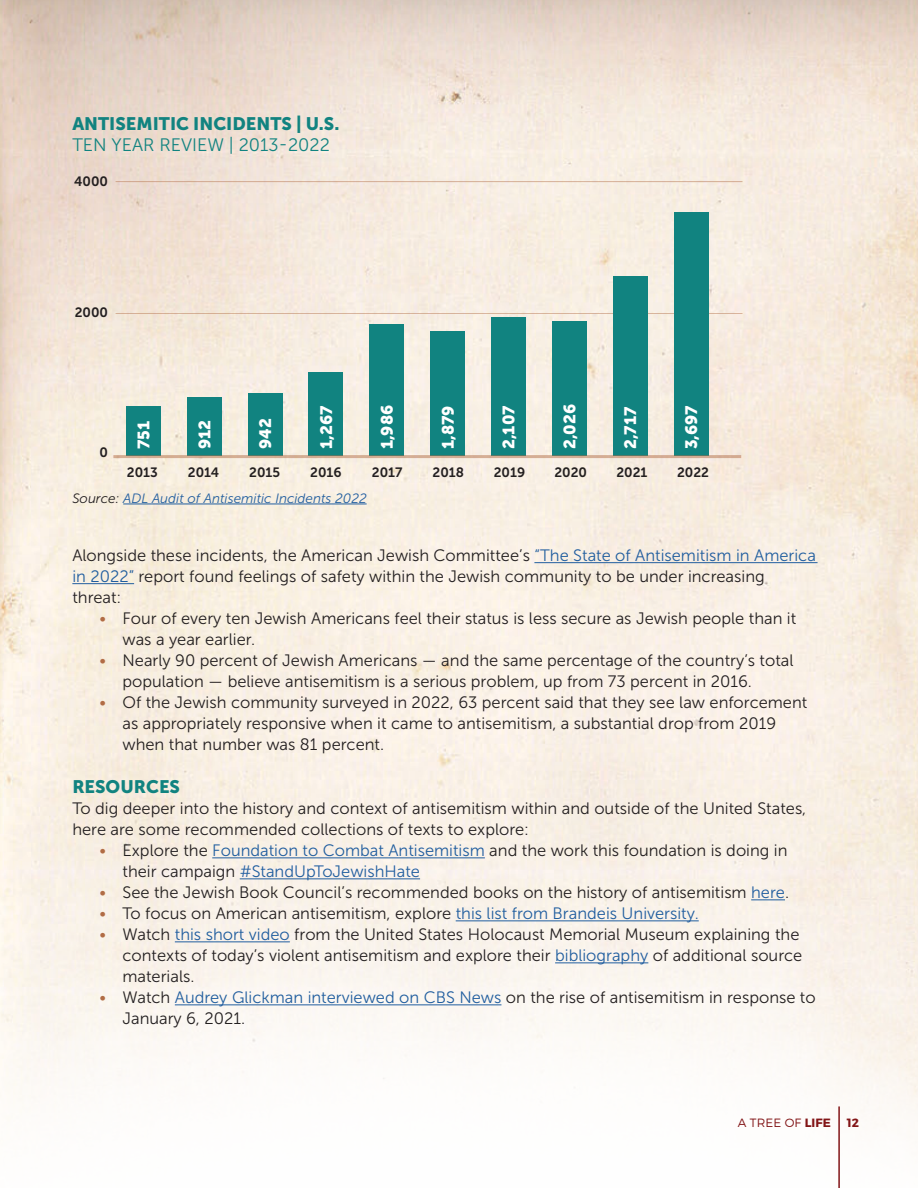
<style>
.page{position:relative;width:918px;height:1188px;background:#fff}
.page>*{position:absolute;margin:0;border:0;box-sizing:border-box;transform-origin:0 0}
.t1{font:18px "Museo Sans 900";color:#118380}
.t2{font:18px "Museo Sans 300";color:#118380}
.Bullet_Copy{font:16.5px/21px "Museo Sans 300";color:#231f20}
.Body_copy{font:16.5px/21px "Museo Sans 300";color:#231f20}
.Body_copy-2{font:16.5px "Museo Sans 900";color:#fff}
.Body_copy-3{font:13.5px "Museo Sans 700";color:#231f20}
.Body_copy-4{font:italic 13.5px "Museo Sans 300";color:#215e9f}
.t3{font:300 12px "Montserrat";letter-spacing:.01em;color:#821517}
.t4{font:700 12px "Montserrat";color:#821517}
.s1{color:#231f20}
.s2{color:#215e9f}
.s3{color:#b16c45}
.s4{font-weight:700}
</style>
<div class="page">
<img style="left:0;top:0;width:918px;height:1116px">
<hr style="left:116px;top:313px;width:626px;height:1px;background:#b16c45">
<hr style="left:116px;top:181px;width:626px;height:1px;background:#b16c45">
<hr style="left:534px;top:562px;width:284px;height:1px;background:#215e9f">
<hr style="left:72px;top:583px;width:62px;height:1px;background:#215e9f">
<hr style="left:212px;top:857px;width:273px;height:1px;background:#215e9f">
<hr style="left:240px;top:878px;width:180px;height:1px;background:#215e9f">
<hr style="left:751px;top:899px;width:34px;height:1px;background:#215e9f">
<hr style="left:456px;top:920px;width:243px;height:1px;background:#215e9f">
<hr style="left:175px;top:941px;width:115px;height:1px;background:#215e9f">
<hr style="left:555px;top:962px;width:93px;height:1px;background:#215e9f">
<hr style="left:175px;top:1004px;width:326px;height:1px;background:#215e9f">
<div style="left:126px;top:406px;width:35px;height:50px;background:#118380"></div>
<div style="left:187px;top:397px;width:35px;height:59px;background:#118380"></div>
<div style="left:248px;top:393px;width:34px;height:63px;background:#118380"></div>
<div style="left:309px;top:372px;width:34px;height:84px;background:#118380"></div>
<div style="left:370px;top:324px;width:34px;height:132px;background:#118380"></div>
<div style="left:430px;top:331px;width:35px;height:125px;background:#118380"></div>
<div style="left:491px;top:317px;width:35px;height:139px;background:#118380"></div>
<div style="left:552px;top:321px;width:35px;height:135px;background:#118380"></div>
<div style="left:613px;top:276px;width:34px;height:180px;background:#118380"></div>
<div style="left:674px;top:212px;width:34px;height:244px;background:#118380"></div>
<hr style="left:123px;top:504px;width:244px;height:1px;background:#215e9f">
<hr style="left:113px;top:455px;width:628px;height:3px;background:#b16c45">
<hr style="left:838px;top:1106px;width:2px;height:82px;background:#821517">
<h4 class="t1" style="left:72px;top:113px;width:269px">ANTISEMITIC INCIDENTS | U.S.</h4>
<h4 class="t2" style="left:72px;top:135px;width:259px">TEN YEAR REVIEW | 2013-2022</h4>
<p class="Body_copy-3" style="left:74px;top:173px;width:35px">4000</p>
<p class="Body_copy-3" style="left:75px;top:305px;width:35px">2000</p>
<p class="Body_copy-3" style="left:100px;top:445px;width:10px">0</p>
<p class="Body_copy-2" style="left:134px;top:449px;width:30px;rotate:-90deg">751</p>
<p class="Body_copy-2" style="left:195px;top:449px;width:31px;rotate:-90deg">912</p>
<p class="Body_copy-2" style="left:256px;top:449px;width:32px;rotate:-90deg">942</p>
<p class="Body_copy-2" style="left:317px;top:449px;width:45px;rotate:-90deg">1,267</p>
<p class="Body_copy-2" style="left:378px;top:449px;width:46px;rotate:-90deg">1,986</p>
<p class="Body_copy-2" style="left:439px;top:449px;width:45px;rotate:-90deg">1,879</p>
<p class="Body_copy-2" style="left:499px;top:449px;width:45px;rotate:-90deg">2,107</p>
<p class="Body_copy-2" style="left:560px;top:449px;width:47px;rotate:-90deg">2,026</p>
<p class="Body_copy-2" style="left:621px;top:449px;width:44px;rotate:-90deg">2,717</p>
<p class="Body_copy-2" style="left:682px;top:449px;width:46px;rotate:-90deg">3,697</p>
<p class="Body_copy-3" style="left:127px;top:465px;width:32px">2013</p>
<p class="Body_copy-3" style="left:188px;top:465px;width:33px">2014</p>
<p class="Body_copy-3" style="left:249px;top:465px;width:32px">2015</p>
<p class="Body_copy-3" style="left:310px;top:465px;width:33px">2016</p>
<p class="Body_copy-3" style="left:372px;top:465px;width:32px">2017</p>
<p class="Body_copy-3" style="left:433px;top:465px;width:33px">2018</p>
<p class="Body_copy-3" style="left:494px;top:465px;width:33px">2019</p>
<p class="Body_copy-3" style="left:554px;top:465px;width:34px">2020</p>
<p class="Body_copy-3" style="left:616px;top:465px;width:33px">2021</p>
<p class="Body_copy-3" style="left:677px;top:465px;width:33px">2022</p>
<p class="Body_copy-4" style="left:72px;top:491px;width:296px"><span class="s1">Source:</span> ADL Audit of Antisemitic Incidents 2022</p>
<p class="Body_copy" style="left:72px;top:545px;width:745px">Alongside these incidents, the American Jewish Committee’s <span class="s2">“The State of Antisemitism in America in 2022”</span> report found feelings of safety within the Jewish community to be under increasing threat:</p>
<p class="Bullet_Copy" style="left:122px;top:608px;width:675px;text-indent:-23px"><span class="s3">•</span> Four of every ten Jewish Americans feel their status is less secure as Jewish people than it was a year earlier.</p>
<p class="Bullet_Copy" style="left:122px;top:650px;width:673px;text-indent:-23px"><span class="s3">•</span> Nearly 90 percent of Jewish Americans — and the same percentage of the country’s total population — believe antisemitism is a serious problem, up from 73 percent in 2016.</p>
<p class="Bullet_Copy" style="left:122px;top:692px;width:686px;text-indent:-23px"><span class="s3">•</span> Of the Jewish community surveyed in 2022, 63 percent said that they see law enforcement as appropriately responsive when it came to antisemitism, a substantial drop from 2019 when that number was 81 percent.</p>
<h4 class="t1" style="left:72px;top:777px;width:109px">RESOURCES</h4>
<p class="Body_copy" style="left:72px;top:798px;width:735px">To dig deeper into the history and context of antisemitism within and outside of the United States, here are some recommended collections of texts to explore:</p>
<p class="Bullet_Copy" style="left:122px;top:840px;width:667px;text-indent:-23px"><span class="s3">•</span> Explore the <span class="s2">Foundation to Combat Antisemitism</span> and the work this foundation is doing in their campaign <span class="s2">#StandUpToJewishHate</span></p>
<p class="Bullet_Copy" style="left:99px;top:882px;width:691px"><span class="s3">•</span> See the Jewish Book Council’s recommended books on the history of antisemitism <span class="s2">here</span>.</p>
<p class="Bullet_Copy" style="left:99px;top:903px;width:601px"><span class="s3">•</span> To focus on American antisemitism, explore <span class="s2">this list from Brandeis University.</span></p>
<p class="Bullet_Copy" style="left:122px;top:924px;width:681px;text-indent:-23px"><span class="s3">•</span> Watch <span class="s2">this short video</span> from the United States Holocaust Memorial Museum explaining the contexts of today’s violent antisemitism and explore their <span class="s2">bibliography</span> of additional source materials.</p>
<p class="Bullet_Copy" style="left:122px;top:987px;width:695px;text-indent:-23px"><span class="s3">•</span> Watch <span class="s2">Audrey Glickman interviewed on CBS News</span> on the rise of antisemitism in response to<br>January 6, 2021.</p>
<p class="t3" style="left:738px;top:1115px;width:95px">A TREE OF <span class="s4">LIFE</span></p>
<p class="t4" style="left:847px;top:1115px;width:14px">12</p>
</div>
